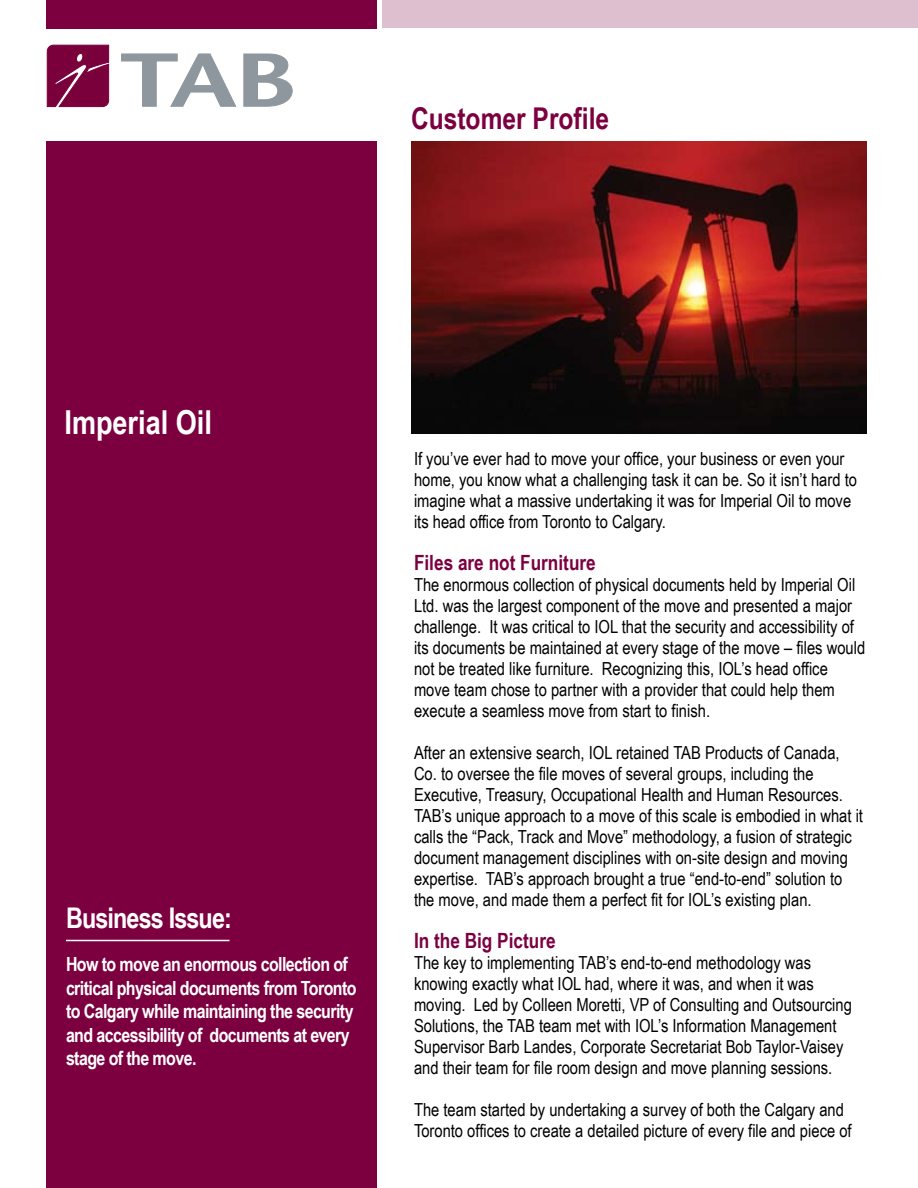
<style>
.page{position:relative;width:918px;height:1188px;background:#fff}
.page>*{position:absolute;margin:0;border:0;box-sizing:border-box;transform-origin:0 0}
.t1{font:700 33px "Arial Narrow";color:#fff}
.t2{font:700 30px "Arial Narrow";color:#7c0040}
.t3{font:700 28.5px "Arial Narrow";letter-spacing:-.03em;color:#fff}
.t4{font:700 21px "Arial Narrow";color:#7c0040}
.t5{font:700 19.5px/23.4px "Arial Narrow";letter-spacing:-.03em;color:#fff}
.t6{font:18px/21px "Arial Narrow";color:#000}
</style>
<div class="page">
<div style="left:382px;top:0;width:536px;height:28px;background:#debfcf"></div>
<svg style="left:47px;top:45px;width:62px;height:62px;background:#83124a"></svg>
<svg style="left:121px;top:53px;width:115px;height:54px"></svg>
<svg style="left:243px;top:53px;width:50px;height:54px"></svg>
<div style="left:46px;top:141px;width:331px;height:1047px;background:#7c0040"></div>
<img style="left:411px;top:141px;width:455px;height:293px">
<div style="left:46px;top:0;width:331px;height:28px;background:#7c0040"></div>
<hr style="left:66px;top:940px;width:164px;height:1px;background:#fff">
<h2 class="t2" style="left:411px;top:101px;width:200px">Customer Profile</h2>
<h1 class="t1" style="left:64px;top:404px;width:149px">Imperial Oil</h1>
<h3 class="t3" style="left:66px;top:902px;width:167px">Business Issue:</h3>
<p class="t5" style="left:66px;top:953px;width:292px">How to move an enormous collection of critical physical documents from Toronto to Calgary while maintaining the security and accessibility of documents at every stage of the move.</p>
<p class="t6" style="left:414px;top:448px;width:445px">If you’ve ever had to move your office, your business or even your home, you know what a challenging task it can be. So it isn’t hard to imagine what a massive undertaking it was for Imperial Oil to move its head office from Toronto to Calgary.</p>
<p class="t4" style="left:414px;top:550px;width:183px">Files are not Furniture</p>
<p class="t6" style="left:414px;top:574px;width:453px">The enormous collection of physical documents held by Imperial Oil Ltd. was the largest component of the move and presented a major challenge. It was critical to IOL that the security and accessibility of its documents be maintained at every stage of the move – files would not be treated like furniture. Recognizing this, IOL’s head office move team chose to partner with a provider that could help them execute a seamless move from start to finish.</p>
<p class="t6" style="left:414px;top:742px;width:451px">After an extensive search, IOL retained TAB Products of Canada, Co. to oversee the file moves of several groups, including the Executive, Treasury, Occupational Health and Human Resources.<br>TAB’s unique approach to a move of this scale is embodied in what it calls the “Pack, Track and Move” methodology, a fusion of strategic document management disciplines with on-site design and moving expertise. TAB’s approach brought a true “end-to-end” solution to the move, and made them a perfect fit for IOL’s existing plan.</p>
<p class="t4" style="left:414px;top:928px;width:143px">In the Big Picture</p>
<p class="t6" style="left:414px;top:952px;width:439px">The key to implementing TAB’s end-to-end methodology was knowing exactly what IOL had, where it was, and when it was moving. Led by Colleen Moretti, VP of Consulting and Outsourcing Solutions, the TAB team met with IOL’s Information Management Supervisor Barb Landes, Corporate Secretariat Bob Taylor-Vaisey and their team for file room design and move planning sessions.</p>
<p class="t6" style="left:414px;top:1099px;width:439px">The team started by undertaking a survey of both the Calgary and<br>Toronto offices to create a detailed picture of every file and piece of</p>
</div>
